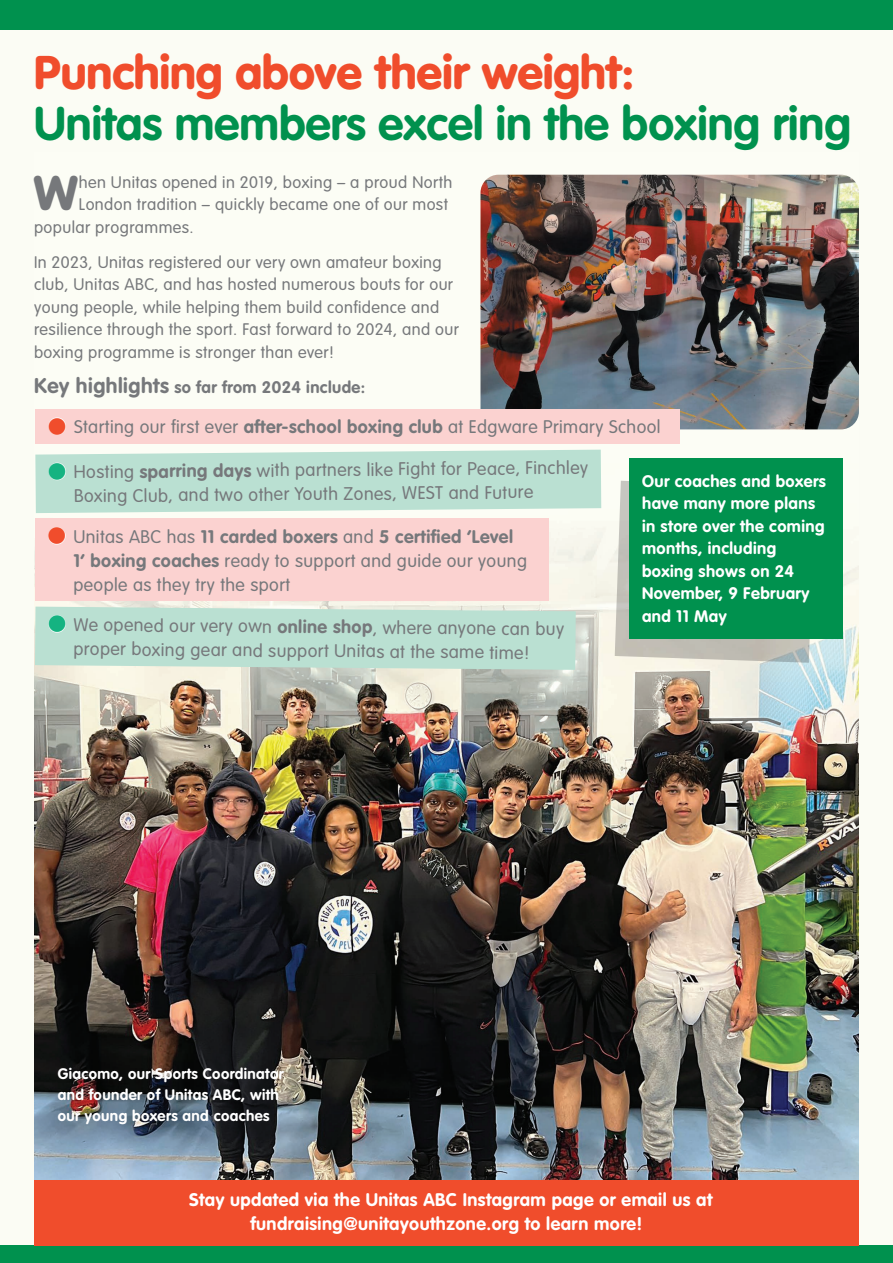
<style>
.page{position:relative;width:893px;height:1263px;background:#fbfcf4}
.page>*{position:absolute;margin:0;border:0;box-sizing:border-box;transform-origin:0 0}
.t1{font:900 47.85px "VAG Rounded Std";color:#76787b}
.t2{font:700 46.5px "VAG Rounded Std";color:#00914e}
.t3{font:900 46.5px "VAG Rounded Std";color:#f04d2c}
.t4{font:300 18px/24px "VAG Rounded Std";letter-spacing:.015em;color:#76787b}
.t5{font:700 18px/24px "VAG Rounded Std";letter-spacing:.025em;color:#fff;text-align:center}
.t6{font:300 16.5px/22.5px "VAG Rounded Std";letter-spacing:.025em;color:#76787b}
.t7{font:700 16.5px/22.5px "VAG Rounded Std";letter-spacing:.025em;color:#fff}
.t8{font:700 16.5px "VAG Rounded Std";letter-spacing:.025em;color:#76787b}
.t9{font:700 15px/21px "VAG Rounded Std";letter-spacing:.025em;color:#fff}
.s1{font-size:21px}
.s2{color:#fff}
.s3{font-weight:700}
</style>
<div class="page">
<div style="left:0;top:0;width:893px;height:30px;background:#00914e"></div>
<div style="left:0;top:1246px;width:893px;height:17px;background:#00914e"></div>
<img style="left:34px;top:174px;width:825px;height:1006px">
<div style="left:34px;top:1180px;width:825px;height:66px;background:#f04d2c"></div>
<img style="left:480px;top:175px;width:379px;height:254px">
<svg style="left:35px;top:450px;width:566px;height:63px;background:#bee2d4"></svg>
<svg style="left:35px;top:607px;width:541px;height:63px;background:#bde0d2"></svg>
<div style="left:35px;top:519px;width:513px;height:82px;background:#fbd2d0"></div>
<svg style="left:615px;top:481px;width:200px;height:182px;background:#c4c6bc"></svg>
<div style="left:629px;top:458px;width:214px;height:180px;background:#00914e"></div>
<div style="left:35px;top:409px;width:645px;height:35px;background:#fbd2d0"></div>
<h2 class="t3" style="left:34px;top:44px;width:602px">Punching above their weight:</h2>
<h2 class="t2" style="left:34px;top:96px;width:819px">Unitas members excel in the boxing ring</h2>
<h1 class="t1" style="left:34px;top:164px;width:45px">W</h1>
<p class="t6" style="left:79px;top:171px;width:375px">hen Unitas opened in 2019, boxing – a proud North</p>
<p class="t6" style="left:79px;top:194px;width:371px">London tradition – quickly became one of our most</p>
<p class="t6" style="left:34px;top:216px;width:161px">popular programmes.</p>
<p class="t6" style="left:34px;top:251px;width:427px">In 2023, Unitas registered our very own amateur boxing club, Unitas ABC, and has hosted numerous bouts for our young people, while helping them build confidence and resilience through the sport. Fast forward to 2024, and our boxing programme is stronger than ever!</p>
<p class="t8" style="left:34px;top:378px;width:333px"><span class="s1">Key highlights</span> so far from 2024 include:</p>
<p class="t4" style="left:48px;top:415px;width:614px"><span class="s2">●</span> Starting our first ever <span class="s3">after-school boxing club</span> at Edgware Primary School</p>
<p class="t4" style="left:74px;top:457px;width:516px;line-height:24.8px;text-indent:-26px"><span class="s2">●</span> Hosting <span class="s3">sparring days</span> with partners like Fight for Peace, Finchley<br>Boxing Club, and two other Youth Zones, WEST and Future</p>
<p class="t4" style="left:73px;top:525px;width:455px;text-indent:-26px"><span class="s2">●</span> Unitas ABC has <span class="s3">11 carded boxers</span> and <span class="s3">5 certified ‘Level<br>1’ boxing coaches</span> ready to support and guide our young people as they try the sport</p>
<p class="t4" style="left:48px;top:615px;width:518px;text-align:center"><sup>●</sup> We opened our very own <span class="s3">online shop</span>, where anyone can buy proper boxing gear and support Unitas at the same time!</p>
<p class="t7" style="left:642px;top:470px;width:185px">Our coaches and boxers have many more plans in store over the coming months, including boxing shows on 24<br>November, 9 February and 11 May</p>
<p class="t9" style="left:58px;top:1064px;width:227px">Giacomo, our Sports Coordinator and founder of Unitas ABC, with our young boxers and coaches</p>
<p class="t5" style="left:189px;top:1188px;width:525px">Stay updated via the Unitas ABC Instagram page or email us at fundraising@unitayouthzone.org to learn more!</p>
</div>
